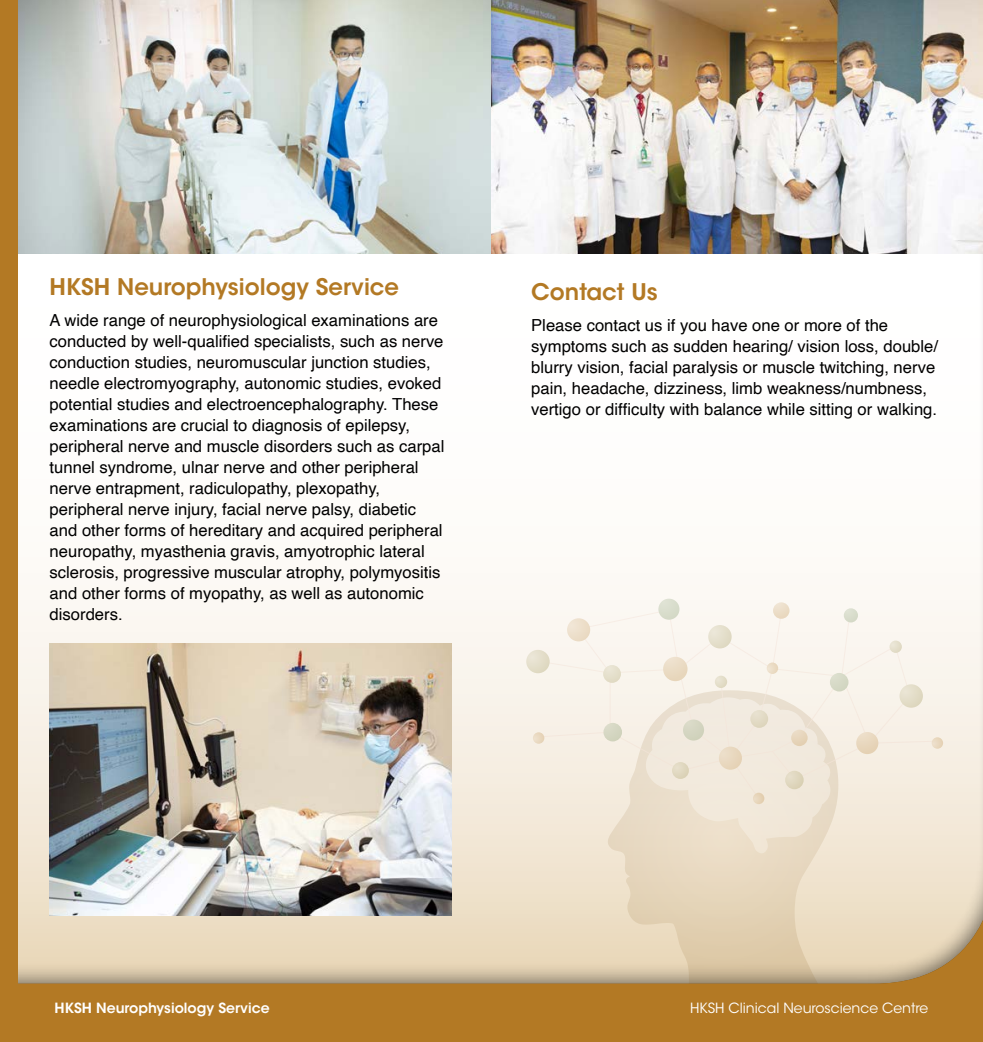
<style>
.page{position:relative;width:983px;height:1042px;background:#fff}
.page>*{position:absolute;margin:0;border:0;box-sizing:border-box;transform-origin:0 0}
.t1{font:600 22.75px "ITC Avant Garde Std";color:#b37924}
.t2{font:16.62px/21px "Helvetica";color:#000}
.t3{font:600 14px "ITC Avant Garde Std";color:#fff}
.t4{font:14px "ITC Avant Garde Std";color:#fff}
</style>
<div class="page">
<div style="left:0;top:0;width:982px;height:1042px;background:#b37924"></div>
<div style="left:0;top:0;width:982px;height:986px;background:#000;opacity:.5"></div>
<img style="left:17px;top:0;width:474px;height:253px">
<img style="left:50px;top:644px;width:401px;height:271px">
<div style="left:0;top:0;width:17px;height:1042px;background:#b37924"></div>
<img style="left:491px;top:0;width:491px;height:253px">
<svg style="left:607px;top:821px;width:231px;height:163px;background:#e3d3b9"></svg>
<div style="left:658px;top:599px;width:21px;height:21px;background:#dce0d0;border-radius:11px"></div>
<div style="left:526px;top:650px;width:23px;height:23px;background:#e8e3d2;border-radius:12px"></div>
<svg style="left:772px;top:602px;width:17px;height:17px"></svg>
<svg style="left:532px;top:609px;width:410px;height:212px;background:#f4ede2"></svg>
<div style="left:829px;top:673px;width:19px;height:18px;background:#d7dac7;border-radius:9px"></div>
<div style="left:603px;top:723px;width:19px;height:18px;background:#d5d7c2;border-radius:9px"></div>
<h1 class="t1" style="left:50px;top:272px;width:351px">HKSH Neurophysiology Service</h1>
<p class="t2" style="left:50px;top:310px;width:396px">A wide range of neurophysiological examinations are conducted by well-qualified specialists, such as nerve conduction studies, neuromuscular junction studies, needle electromyography, autonomic studies, evoked potential studies and electroencephalography. These examinations are crucial to diagnosis of epilepsy, peripheral nerve and muscle disorders such as carpal tunnel syndrome, ulnar nerve and other peripheral nerve entrapment, radiculopathy, plexopathy, peripheral nerve injury, facial nerve palsy, diabetic and other forms of hereditary and acquired peripheral neuropathy, myasthenia gravis, amyotrophic lateral sclerosis, progressive muscular atrophy, polymyositis and other forms of myopathy, as well as autonomic disorders.</p>
<h1 class="t1" style="left:531px;top:277px;width:128px">Contact Us</h1>
<p class="t2" style="left:531px;top:315px;width:408px">Please contact us if you have one or more of the symptoms such as sudden hearing/ vision loss, double/ blurry vision, facial paralysis or muscle twitching, nerve pain, headache, dizziness, limb weakness/numbness, vertigo or difficulty with balance while sitting or walking.</p>
<p class="t3" style="left:53px;top:999px;width:330px">Haematological Cancer Plasma Cell Myeloma</p>
<p class="t4" style="left:689px;top:999px;width:190px">HKSH Clinical Neuros ience</p>
<p class="t3" style="left:55px;top:999px;width:216px">HKSH Neurophysiology Service</p>
<p class="t4" style="left:698px;top:999px;width:231px">Comprehensive Oncology Centre</p>
</div>
